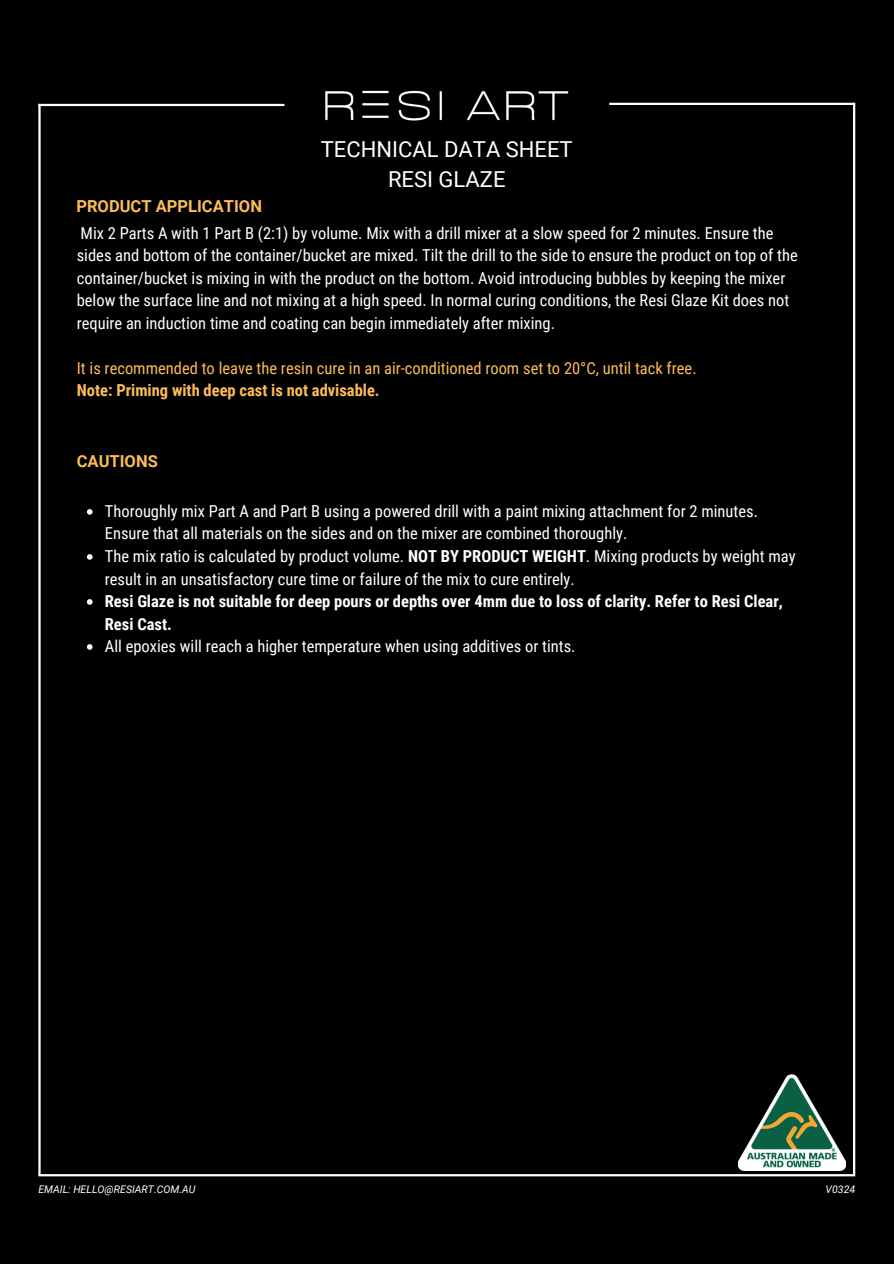
<style>
.page{position:relative;width:894px;height:1264px;background:#fff}
.page>*{position:absolute;margin:0;border:0;box-sizing:border-box;transform-origin:0 0}
.t1{font:22.05px/30.3px "Roboto";color:#fff;text-align:center}
.t2{font:16.5px/22.5px "Roboto Condensed";color:#fff}
.t3{font:700 16.5px/22.5px "Roboto Condensed";color:#fff}
.t4{font:16.5px "Roboto Condensed";color:#fcbc58}
.t5{font:700 16.5px "Roboto Condensed";color:#fcbc58}
.t6{font:700 16.5px "Roboto";color:#fcbc58}
.t7{font:italic 10.5px "Roboto";color:#fff}
.s1{font-weight:700}
</style>
<div class="page">
<div style="left:0;top:0;width:893px;height:1263px;background:#000"></div>
<img style="left:325px;top:90px;width:244px;height:31px">
<hr style="left:38px;top:104px;width:246px;height:2px;background:#fff">
<hr style="left:609px;top:103px;width:244px;height:2px;background:#fff">
<hr style="left:852px;top:103px;width:3px;height:1071px;background:#fff">
<hr style="left:38px;top:1174px;width:817px;height:2px;background:#fff">
<hr style="left:38px;top:104px;width:3px;height:1071px;background:#fff">
<svg style="left:87px;top:509px;width:5px;height:5px"></svg>
<svg style="left:87px;top:554px;width:5px;height:5px"></svg>
<svg style="left:87px;top:599px;width:5px;height:5px"></svg>
<svg style="left:87px;top:644px;width:5px;height:5px"></svg>
<img style="left:738px;top:1074px;width:107px;height:96px">
<p class="t6" style="left:76px;top:195px;width:187px">PRODUCT APPLICATION</p>
<h1 class="t1" style="left:321px;top:133px;width:253px">TECHNICAL DATA SHEET<br>RESI GLAZE</h1>
<p class="t2" style="left:77px;top:221px;width:722px">Mix 2 Parts A with 1 Part B (2:1) by volume. Mix with a drill mixer at a slow speed for 2 minutes. Ensure the sides and bottom of the container/bucket are mixed. Tilt the drill to the side to ensure the product on top of the container/bucket is mixing in with the product on the bottom. Avoid introducing bubbles by keeping the mixer below the surface line and not mixing at a high speed. In normal curing conditions, the Resi Glaze Kit does not require an induction time and coating can begin immediately after mixing.</p>
<p class="t4" style="left:77px;top:356px;width:621px">It is recommended to leave the resin cure in an air-conditioned room set to 20°C, until tack free.</p>
<p class="t5" style="left:77px;top:379px;width:304px">Note: Priming with deep cast is not advisable.</p>
<p class="t6" style="left:77px;top:450px;width:82px">CAUTIONS</p>
<p class="t2" style="left:105px;top:499px;width:692px">Thoroughly mix Part A and Part B using a powered drill with a paint mixing attachment for 2 minutes.<br>Ensure that all materials on the sides and on the mixer are combined thoroughly.<br>The mix ratio is calculated by product volume. <span class="s1">NOT BY PRODUCT WEIGHT</span>. Mixing products by weight may result in an unsatisfactory cure time or failure of the mix to cure entirely.</p>
<p class="t3" style="left:105px;top:589px;width:679px">Resi Glaze is not suitable for deep pours or depths over 4mm due to loss of clarity. Refer to Resi Clear,<br>Resi Cast.</p>
<p class="t2" style="left:105px;top:634px;width:472px">All epoxies will reach a higher temperature when using additives or tints.</p>
<p class="t7" style="left:38px;top:1181px;width:159px">EMAIL: HELLO@RESIART.COM.AU</p>
<p class="t7" style="left:825px;top:1181px;width:31px">V0324</p>
</div>
